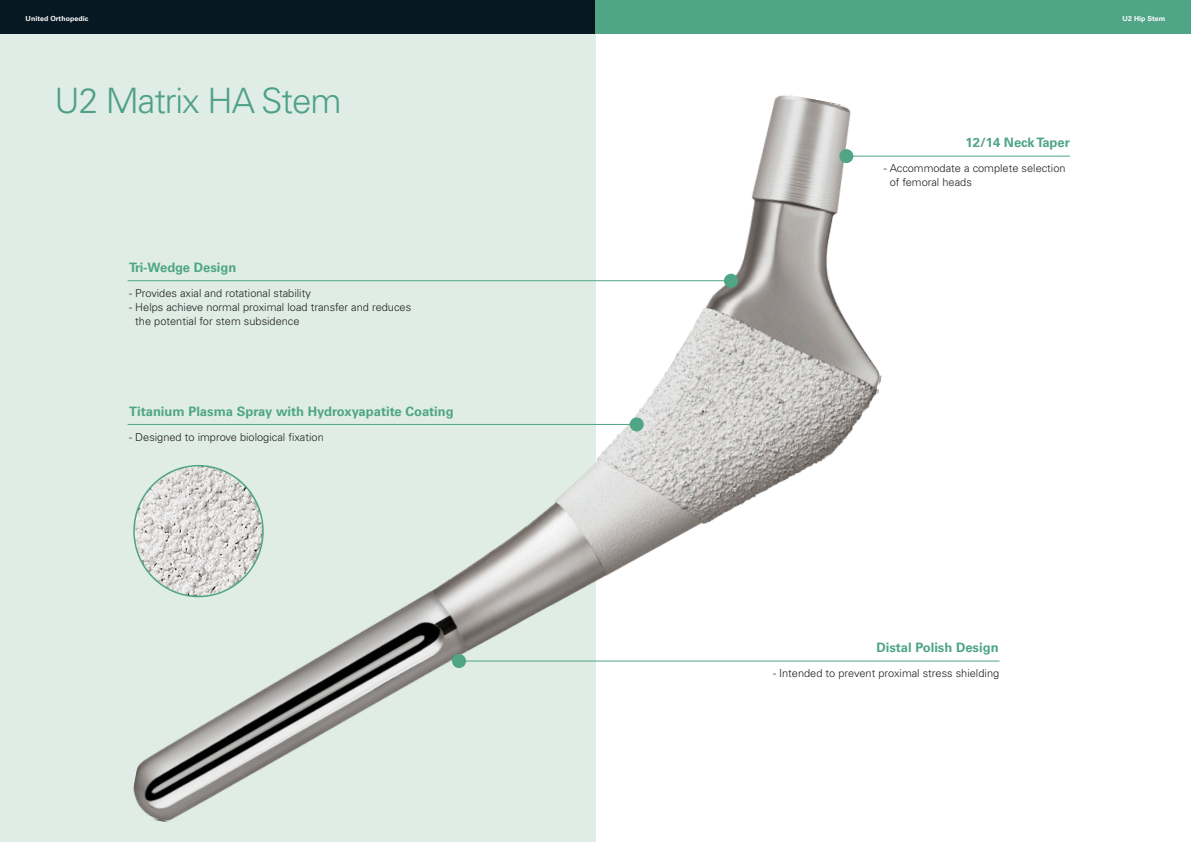
<style>
.page{position:relative;width:1191px;height:842px;background:#fff}
.page>*{position:absolute;margin:0;border:0;box-sizing:border-box;transform-origin:0 0}
.大標{font:300 35px "Univers LT Pro 45";letter-spacing:-.03em;color:#4ea087}
.小標{font:700 13px "Univers LT Pro 65";color:#4fa586}
.內文{font:300 11px/14px "Univers LT Pro 45";color:#231f20}
.t1{font:700 7px "Univers LT Pro 65";letter-spacing:.01em;color:#fff}
</style>
<div class="page">
<div style="left:0;top:0;width:595px;height:34px;background:#071822"></div>
<div style="left:595px;top:0;width:596px;height:34px;background:#4fa586"></div>
<div style="left:0;top:34px;width:596px;height:808px;background:#dfede6"></div>
<img style="left:128px;top:94px;width:801px;height:729px">
<hr style="left:846px;top:156px;width:223px;height:1px;background:#4fa586">
<div style="left:839px;top:149px;width:14px;height:14px;background:#4fa586;border-radius:50%"></div>
<hr style="left:459px;top:660px;width:540px;height:1px;background:#4fa586">
<div style="left:452px;top:654px;width:14px;height:14px;background:#4fa586;border-radius:50%"></div>
<hr style="left:128px;top:424px;width:508px;height:1px;background:#4fa586">
<div style="left:629px;top:417px;width:14px;height:14px;background:#4fa586;border-radius:50%"></div>
<hr style="left:128px;top:280px;width:603px;height:1px;background:#4fa586">
<div style="left:724px;top:274px;width:14px;height:14px;background:#4fa586;border-radius:50%"></div>
<img style="left:134px;top:466px;width:129px;height:130px">
<p class="t1" style="left:26px;top:14px;width:64px">United Orthopedic</p>
<p class="t1" style="left:1122px;top:14px;width:44px">U2 Hip Stem</p>
<p class="大標" style="left:55px;top:78px;width:289px">U2 Matrix HA Stem</p>
<p class="小標" style="left:129px;top:258px;width:109px">Tri-Wedge Design</p>
<p class="內文" style="left:129px;top:286px;width:183px">- Provides axial and rotational stability</p>
<p class="內文" style="left:135px;top:300px;width:277px;text-indent:-6px">- Helps achieve normal proximal load transfer and reduces the potential for stem subsidence</p>
<p class="小標" style="left:129px;top:402px;width:326px">Titanium Plasma Spray with Hydroxyapatite Coating</p>
<p class="內文" style="left:129px;top:430px;width:196px">- Designed to improve biological fixation</p>
<p class="小標" style="left:965px;top:134px;width:106px">12/14 Neck Taper</p>
<p class="內文" style="left:889px;top:161px;width:177px;text-indent:-6px">- Accommodate a complete selection of femoral heads</p>
<p class="小標" style="left:876px;top:638px;width:124px">Distal Polish Design</p>
<p class="內文" style="left:773px;top:666px;width:228px">- Intended to prevent proximal stress shielding</p>
</div>
